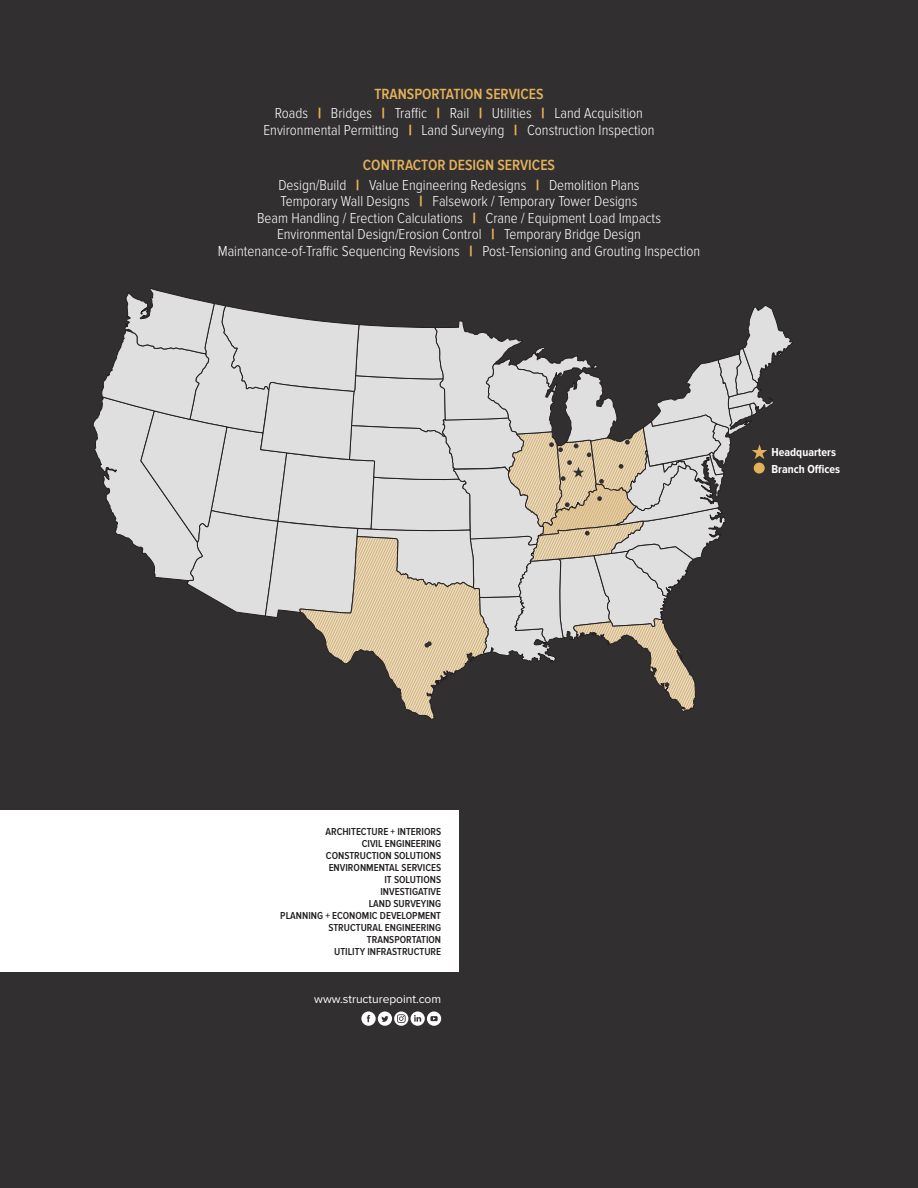
<style>
.page{position:relative;width:918px;height:1188px;background:#312f30}
.page>*{position:absolute;margin:0;border:0;box-sizing:border-box;transform-origin:0 0}
.t1{font:600 15.3px "Proxima Nova Cond";color:#e3b159}
.t2{font:300 15px "Proxima Nova Cond";color:#fff}
.t3{font:700 12px "Proxima Nova Cond";color:#fff}
.t4{font:12px "Proxima Nova";color:#fff}
.t5{font:600 10.5px "Proxima Nova Cond";color:#231f20}
.s1{font-weight:900;color:#e3b159}
</style>
<div class="page">
<div style="left:0;top:810px;width:459px;height:162px;background:#fff"></div>
<svg style="left:93px;top:288px;width:700px;height:431px"></svg>
<svg style="left:361px;top:1012px;width:80px;height:14px"></svg>
<p class="t1" style="left:374px;top:85px;width:171px">TRANSPORTATION SERVICES</p>
<p class="t2" style="left:275px;top:105px;width:370px">Roads <span class="s1">|</span> Bridges <span class="s1">|</span> Traffic <span class="s1">|</span> Rail <span class="s1">|</span> Utilities <span class="s1">|</span> Land Acquisition</p>
<p class="t2" style="left:264px;top:121px;width:393px">Environmental Permitting <span class="s1">|</span> Land Surveying <span class="s1">|</span> Construction Inspection</p>
<p class="t1" style="left:363px;top:156px;width:194px">CONTRACTOR DESIGN SERVICES</p>
<p class="t2" style="left:278px;top:176px;width:363px">Design/Build <span class="s1">|</span> Value Engineering Redesigns <span class="s1">|</span> Demolition Plans</p>
<p class="t2" style="left:281px;top:193px;width:358px">Temporary Wall Designs <span class="s1">|</span> Falsework / Temporary Tower Designs</p>
<p class="t2" style="left:257px;top:209px;width:405px">Beam Handling / Erection Calculations <span class="s1">|</span> Crane / Equipment Load Impacts</p>
<p class="t2" style="left:277px;top:226px;width:365px">Environmental Design/Erosion Control <span class="s1">|</span> Temporary Bridge Design</p>
<p class="t2" style="left:218px;top:242px;width:484px">Maintenance-of-Traffic Sequencing Revisions <span class="s1">|</span> Post-Tensioning and Grouting Inspection</p>
<p class="t3" style="left:771px;top:446px;width:66px">Headquarters</p>
<p class="t3" style="left:771px;top:462px;width:70px">Branch Offices</p>
<p class="t5" style="left:325px;top:826px;width:117px">ARCHITECTURE + INTERIORS</p>
<p class="t5" style="left:362px;top:838px;width:81px">CIVIL ENGINEERING</p>
<p class="t5" style="left:326px;top:850px;width:117px">CONSTRUCTION SOLUTIONS</p>
<p class="t5" style="left:329px;top:862px;width:114px">ENVIRONMENTAL SERVICES</p>
<p class="t5" style="left:384px;top:874px;width:58px">IT SOLUTIONS</p>
<p class="t5" style="left:380px;top:886px;width:62px">INVESTIGATIVE</p>
<p class="t5" style="left:369px;top:898px;width:74px">LAND SURVEYING</p>
<p class="t5" style="left:280px;top:910px;width:162px">PLANNING + ECONOMIC DEVELOPMENT</p>
<p class="t5" style="left:328px;top:922px;width:114px">STRUCTURAL ENGINEERING</p>
<p class="t5" style="left:367px;top:934px;width:76px">TRANSPORTATION</p>
<p class="t5" style="left:334px;top:946px;width:108px">UTILITY INFRASTRUCTURE</p>
<p class="t4" style="left:314px;top:992px;width:128px">www.structurepoint.com</p>
</div>
